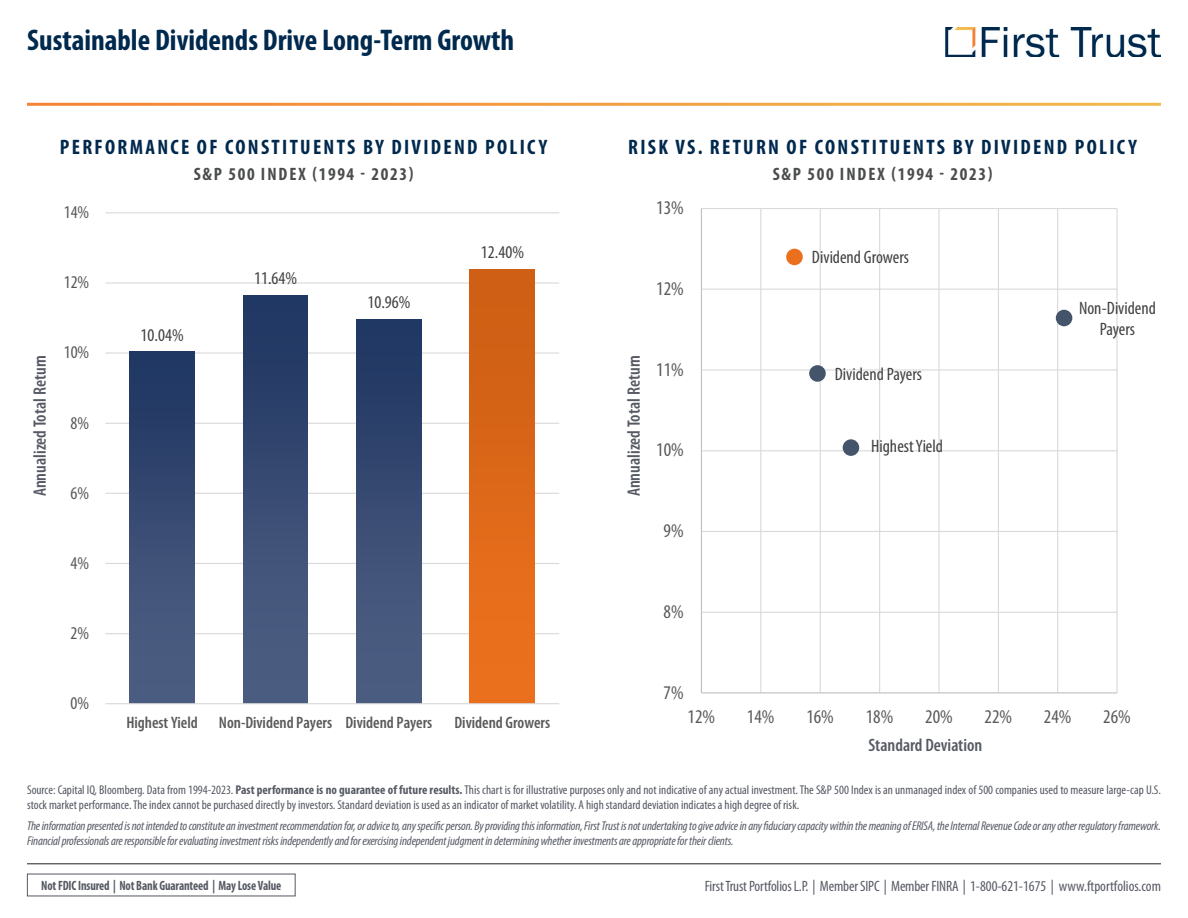
<style>
.page{position:relative;width:1188px;height:918px;background:#fff}
.page>*{position:absolute;margin:0;border:0;box-sizing:border-box;transform-origin:0 0}
.t1{font:700 condensed 30px "Myriad Pro";color:#00294e}
.t2{font:700 condensed 21px "Myriad Pro";letter-spacing:.11em;color:#00294e}
.t3{font:condensed 19.5px "Myriad Pro";letter-spacing:.005em;color:#595959}
.t4{font:condensed 18px/21.3px "Myriad Pro";color:#404040;text-align:center}
.t5{font:600 condensed 18px "Myriad Pro";color:#555963}
.t6{font:700 condensed 18px "Myriad Pro";letter-spacing:.09em;color:#4b4c4d}
.t7{font:condensed 18px "Myriad Pro";color:#595959}
.t8{font:600 condensed 16.5px "Myriad Pro";color:#595959}
.t9{font:condensed 15px "Myriad Pro";letter-spacing:-.01em;color:#555963}
.t10{font:700 condensed 13.5px "Myriad Pro";letter-spacing:-.01em;color:#555963;scale:.91 1}
.t11{font:italic condensed 12.75px/15px "Myriad Pro";letter-spacing:-.01em;color:#555963}
.t12{font:condensed 12.75px/15px "Myriad Pro";color:#555963}
.s1{font-weight:700}
</style>
<div class="page">
<hr style="left:105px;top:633px;width:454px;height:1px;background:#d9d9d9">
<hr style="left:105px;top:563px;width:454px;height:1px;background:#d9d9d9">
<hr style="left:105px;top:493px;width:454px;height:1px;background:#d9d9d9">
<hr style="left:105px;top:423px;width:454px;height:1px;background:#d9d9d9">
<hr style="left:105px;top:353px;width:454px;height:1px;background:#d9d9d9">
<hr style="left:105px;top:282px;width:454px;height:2px;background:#d9d9d9">
<hr style="left:105px;top:212px;width:454px;height:1px;background:#d9d9d9">
<div style="left:130px;top:352px;width:65px;height:352px;background:linear-gradient(to bottom,#1f3661,#516184)"></div>
<div style="left:243px;top:295px;width:65px;height:409px;background:linear-gradient(to bottom,#1e3661,#516184)"></div>
<div style="left:357px;top:320px;width:64px;height:384px;background:linear-gradient(to bottom,#1f3661,#516184)"></div>
<div style="left:470px;top:269px;width:65px;height:435px;background:linear-gradient(to bottom,#cb5d13,#ee721e)"></div>
<hr style="left:105px;top:703px;width:454px;height:1px;background:#d9d9d9">
<hr style="left:701px;top:612px;width:416px;height:1px;background:#d9d9d9">
<hr style="left:701px;top:531px;width:416px;height:1px;background:#d9d9d9">
<hr style="left:701px;top:450px;width:416px;height:1px;background:#d9d9d9">
<hr style="left:701px;top:369px;width:416px;height:2px;background:#d9d9d9">
<hr style="left:701px;top:289px;width:416px;height:1px;background:#d9d9d9">
<hr style="left:701px;top:208px;width:416px;height:1px;background:#d9d9d9">
<hr style="left:760px;top:209px;width:1px;height:484px;background:#d9d9d9">
<hr style="left:820px;top:209px;width:1px;height:484px;background:#d9d9d9">
<hr style="left:879px;top:209px;width:1px;height:484px;background:#d9d9d9">
<hr style="left:938px;top:209px;width:2px;height:484px;background:#d9d9d9">
<hr style="left:998px;top:209px;width:1px;height:484px;background:#d9d9d9">
<hr style="left:1057px;top:209px;width:1px;height:484px;background:#d9d9d9">
<hr style="left:1116px;top:209px;width:2px;height:484px;background:#d9d9d9">
<hr style="left:701px;top:209px;width:1px;height:484px;background:#bfbfbf">
<hr style="left:701px;top:692px;width:416px;height:1px;background:#bfbfbf">
<div style="left:843px;top:439px;width:16px;height:17px;background:#44546a;border-radius:50%"></div>
<div style="left:1056px;top:310px;width:16px;height:16px;background:#44546a;border-radius:50%"></div>
<div style="left:809px;top:365px;width:17px;height:17px;background:#44546a;border-radius:50%"></div>
<div style="left:786px;top:249px;width:17px;height:16px;background:#eb701d;border-radius:50%"></div>
<img style="left:945px;top:27px;width:216px;height:30px">
<hr style="left:27px;top:863px;width:1134px;height:1px;background:#231f20">
<p class="t1" style="left:27px;top:21px;width:489px">Sustainable Dividends Drive Long-Term Growth</p>
<p class="t2" style="left:60px;top:134px;width:489px">PERFORMANCE OF CONSTITUENTS BY DIVIDEND POLICY</p>
<p class="t6" style="left:194px;top:162px;width:221px">S&amp;P 500 INDEX (1994 - 2023)</p>
<p class="t7" style="left:64px;top:201px;width:27px">14%</p>
<p class="t7" style="left:64px;top:272px;width:27px">12%</p>
<p class="t4" style="left:141px;top:324px;width:45px">10.04%</p>
<p class="t4" style="left:254px;top:267px;width:45px">11.64%</p>
<p class="t4" style="left:367px;top:292px;width:45px">10.96%</p>
<p class="t4" style="left:481px;top:241px;width:45px">12.40%</p>
<p class="t2" style="left:628px;top:134px;width:510px">RISK VS. RETURN OF CONSTITUENTS BY DIVIDEND POLICY</p>
<p class="t6" style="left:773px;top:162px;width:221px">S&amp;P 500 INDEX (1994 - 2023)</p>
<p class="t3" style="left:656px;top:196px;width:29px">13%</p>
<p class="t3" style="left:656px;top:277px;width:29px">12%</p>
<p class="t4" style="left:812px;top:246px;width:99px">Dividend Growers</p>
<p class="t4" style="left:1079px;top:297px;width:79px">Non-Dividend<br>Payers</p>
<p class="t7" style="left:64px;top:342px;width:27px">10%</p>
<p class="t5" style="left:30px;top:496px;width:143px;rotate:-90deg">Annualized Total Return</p>
<p class="t5" style="left:624px;top:496px;width:143px;rotate:-90deg">Annualized Total Return</p>
<p class="t7" style="left:71px;top:412px;width:20px">8%</p>
<p class="t7" style="left:71px;top:482px;width:20px">6%</p>
<p class="t7" style="left:71px;top:552px;width:20px">4%</p>
<p class="t7" style="left:71px;top:622px;width:20px">2%</p>
<p class="t3" style="left:656px;top:358px;width:29px">11%</p>
<p class="t3" style="left:656px;top:438px;width:29px">10%</p>
<p class="t3" style="left:664px;top:519px;width:22px">9%</p>
<p class="t3" style="left:664px;top:600px;width:22px">8%</p>
<p class="t4" style="left:835px;top:363px;width:89px">Dividend Payers</p>
<p class="t4" style="left:871px;top:435px;width:73px">Highest Yield</p>
<p class="t7" style="left:71px;top:692px;width:20px">0%</p>
<p class="t8" style="left:126px;top:713px;width:73px">Highest Yield</p>
<p class="t8" style="left:219px;top:713px;width:215px">Non-Dividend Payers Dividend Payers</p>
<p class="t8" style="left:455px;top:713px;width:97px">Dividend Growers</p>
<p class="t3" style="left:664px;top:680px;width:22px">7%</p>
<p class="t3" style="left:688px;top:705px;width:29px">12%</p>
<p class="t3" style="left:747px;top:705px;width:29px">14%</p>
<p class="t3" style="left:806px;top:705px;width:29px">16%</p>
<p class="t3" style="left:866px;top:705px;width:29px">18%</p>
<p class="t3" style="left:925px;top:705px;width:29px">20%</p>
<p class="t3" style="left:985px;top:705px;width:29px">22%</p>
<p class="t3" style="left:1044px;top:705px;width:29px">24%</p>
<p class="t3" style="left:1103px;top:705px;width:29px">26%</p>
<p class="t5" style="left:868px;top:735px;width:115px">Standard Deviation</p>
<p class="t12" style="left:27px;top:782px;width:1136px">Source: Capital IQ, Bloomberg. Data from 1994-2023. <span class="s1">Past performance is no guarantee of future results.</span> This chart is for illustrative purposes only and not indicative of any actual investment. The S&amp;P 500 Index is an unmanaged index of 500 companies used to measure large-cap U.S. stock market performance. The index cannot be purchased directly by investors. Standard deviation is used as an indicator of market volatility. A high standard deviation indicates a high degree of risk.</p>
<p class="t11" style="left:27px;top:818px;width:1135px">The information presented is not intended to constitute an investment recommendation for, or advice to, any specific person. By providing this information, First Trust is not undertaking to give advice in any fiduciary capacity within the meaning of ERISA, the Internal Revenue Code or any other regulatory framework.<br>Financial professionals are responsible for evaluating investment risks independently and for exercising independent judgment in determining whether investments are appropriate for their clients.</p>
<p class="t10" style="left:41px;top:877px;width:265px">Not FDIC Insured | Not Bank Guaranteed | May Lose Value</p>
<p class="t9" style="left:705px;top:877px;width:458px">First Trust Portfolios L.P. | Member SIPC | Member FINRA | 1-800-621-1675 | www.ftportfolios.com</p>
</div>
